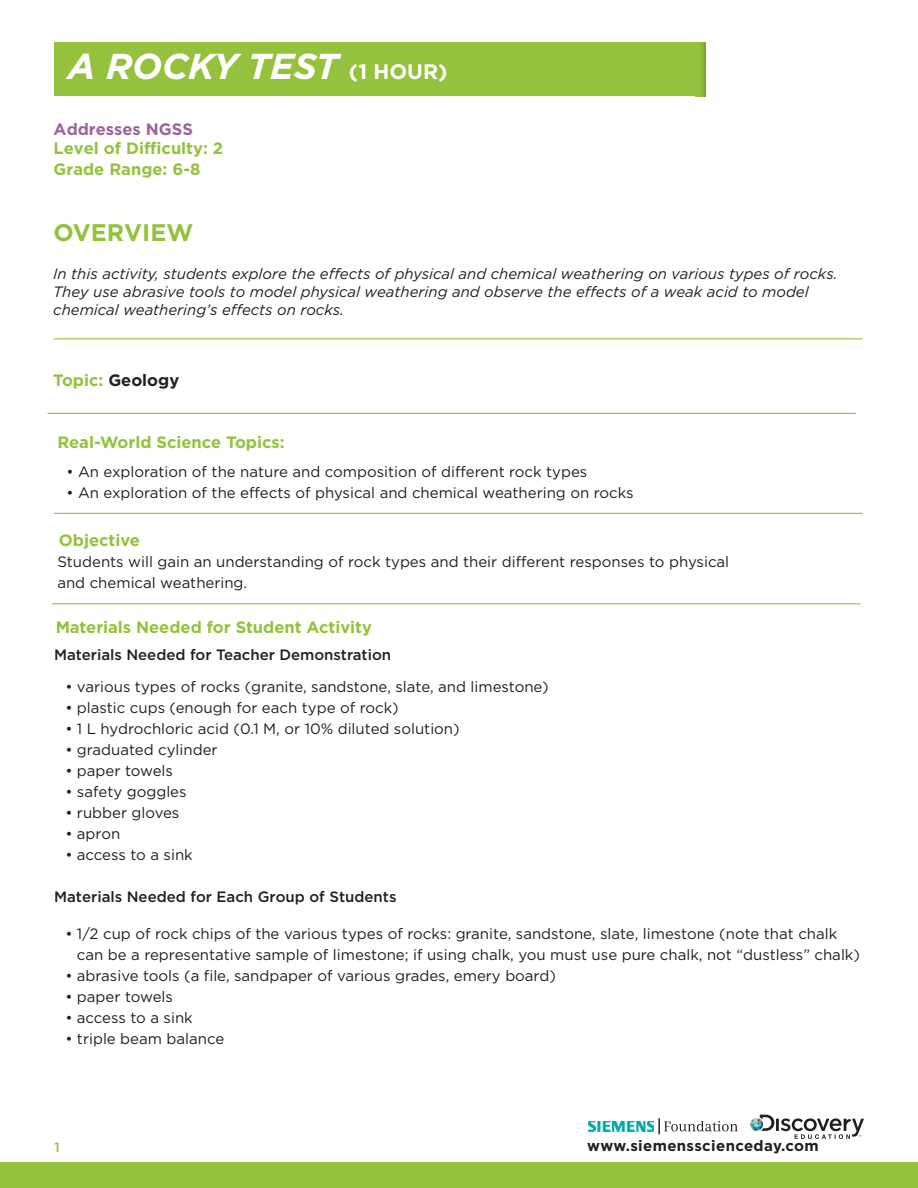
<style>
.page{position:relative;width:918px;height:1188px;background:#fff}
.page>*{position:absolute;margin:0;border:0;box-sizing:border-box;transform-origin:0 0}
.t1{font:italic 700 36px "Gotham";color:#fff}
.t2{font:700 24px "Gotham";color:#95c23c}
.t3{font:700 16.5px/21.6px "Gotham";color:#95c23c}
.t4{font:700 16.5px "Gotham";color:#231f20}
.t5{font:700 16.5px "Gotham";color:#9a6699}
.t6{font:15px/21px "Gotham";color:#231f20}
.t7{font:italic 15px/18px "Gotham";color:#231f20}
.t8{font:500 15px "Gotham";color:#231f20}
.t9{font:700 15px "Gotham";letter-spacing:.025em;color:#231f20}
.t10{font:500 13.5px "Gotham";color:#95c23c}
.s1{font-style:normal;font-size:21px}
.s2{color:#95c23c}
</style>
<div class="page">
<div style="left:54px;top:42px;width:651px;height:54px;background:#95c23c"></div>
<div style="left:0;top:1163px;width:918px;height:25px;background:#95c23c"></div>
<img style="left:589px;top:1121px;width:65px;height:10px">
<svg style="left:659px;top:1118px;width:79px;height:16px"></svg>
<svg style="left:750px;top:1115px;width:114px;height:24px"></svg>
<hr style="left:54px;top:338px;width:809px;height:1px;background:#95c23c">
<hr style="left:47px;top:413px;width:809px;height:1px;background:#95c23c">
<hr style="left:52px;top:603px;width:809px;height:1px;background:#95c23c">
<hr style="left:54px;top:513px;width:809px;height:1px;background:#95c23c">
<h1 class="t1" style="left:68px;top:46px;width:381px">A ROCKY TEST <span class="s1">(1 HOUR)</span></h1>
<p class="t5" style="left:54px;top:119px;width:141px">Addresses NGSS</p>
<p class="t3" style="left:54px;top:137px;width:171px">Level of Difficulty: 2<br>Grade Range: 6-8</p>
<h2 class="t2" style="left:54px;top:218px;width:141px">OVERVIEW</h2>
<p class="t7" style="left:53px;top:265px;width:786px">In this activity, students explore the effects of physical and chemical weathering on various types of rocks.<br>They use abrasive tools to model physical weathering and observe the effects of a weak acid to model chemical weathering’s effects on rocks.</p>
<p class="t4" style="left:53px;top:371px;width:128px"><span class="s2">Topic:</span> Geology</p>
<p class="t3" style="left:57px;top:431px;width:229px">Real-World Science Topics:</p>
<p class="t6" style="left:66px;top:461px;width:523px">• An exploration of the nature and composition of different rock types</p>
<p class="t6" style="left:66px;top:482px;width:569px">• An exploration of the effects of physical and chemical weathering on rocks</p>
<p class="t3" style="left:59px;top:529px;width:82px">Objective</p>
<p class="t6" style="left:57px;top:552px;width:673px">Students will gain an understanding of rock types and their different responses to physical and chemical weathering.</p>
<p class="t3" style="left:56px;top:616px;width:318px">Materials Needed for Student Activity</p>
<p class="t8" style="left:54px;top:646px;width:339px">Materials Needed for Teacher Demonstration</p>
<p class="t6" style="left:65px;top:677px;width:485px">• various types of rocks (granite, sandstone, slate, and limestone)</p>
<p class="t6" style="left:65px;top:698px;width:335px">• plastic cups (enough for each type of rock)</p>
<p class="t6" style="left:65px;top:719px;width:396px">• 1 L hydrochloric acid (0.1 M, or 10% diluted solution)</p>
<p class="t6" style="left:65px;top:740px;width:154px">• graduated cylinder</p>
<p class="t6" style="left:65px;top:761px;width:109px">• paper towels</p>
<p class="t6" style="left:65px;top:782px;width:123px">• safety goggles</p>
<p class="t6" style="left:65px;top:803px;width:116px">• rubber gloves</p>
<p class="t6" style="left:65px;top:824px;width:56px">• apron</p>
<p class="t6" style="left:65px;top:845px;width:129px">• access to a sink</p>
<p class="t8" style="left:54px;top:889px;width:344px">Materials Needed for Each Group of Students</p>
<p class="t6" style="left:77px;top:923px;width:785px;text-indent:-12px">• 1/2 cup of rock chips of the various types of rocks: granite, sandstone, slate, limestone (note that chalk can be a representative sample of limestone; if using chalk, you must use pure chalk, not “dustless” chalk)</p>
<p class="t6" style="left:65px;top:965px;width:492px">• abrasive tools (a file, sandpaper of various grades, emery board)</p>
<p class="t6" style="left:65px;top:986px;width:109px">• paper towels</p>
<p class="t6" style="left:65px;top:1007px;width:129px">• access to a sink</p>
<p class="t6" style="left:65px;top:1028px;width:160px">• triple beam balance</p>
<p class="t10" style="left:54px;top:1139px;width:7px">1</p>
<p class="t9" style="left:587px;top:1138px;width:233px">www.siemensscienceday.com</p>
</div>
